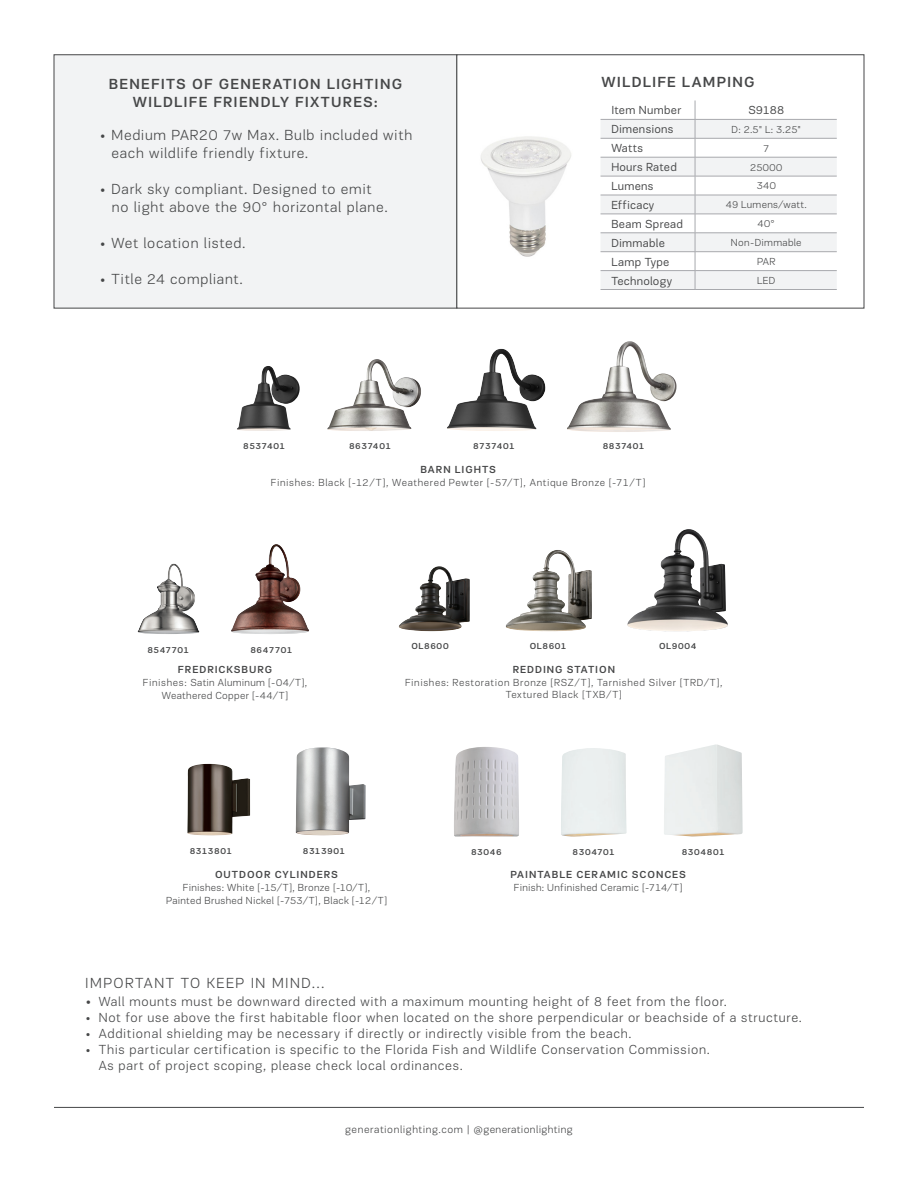
<style>
.page{position:relative;width:918px;height:1188px;background:#fff}
.page>*{position:absolute;margin:0;border:0;box-sizing:border-box;transform-origin:0 0}
.t1{font:300 15px/18px "PF Encore Sans Pro";letter-spacing:.045em;color:#464748}
.Collection_Name_-_La{font:500 15px/18px "PF Encore Sans Pro";letter-spacing:.08em;color:#464748;text-align:center}
.t2{font:300 15px "PF Encore Sans Pro";letter-spacing:.095em;color:#464748}
.t3{font:300 13.5px "PF Encore Sans Pro";letter-spacing:.05em;color:#464748}
.Final_ProductSKU{font:12px "PF Encore Sans Pro";letter-spacing:.02em;color:#464748}
.Final_RomanceCopy{font:300 10.8px "PF Encore Sans Pro";letter-spacing:.04em;color:#464748}
.Collection_Name_-_La-2{font:300 10.5px/12.6px "PF Encore Sans Pro";letter-spacing:.045em;color:#464748;text-align:center}
.Final_ProductDetails{font:300 10.5px "PF Encore Sans Pro";letter-spacing:.03em;color:#464748}
.Collection_Name_-_La-3{font:300 10.5px/12.6px "PF Encore Sans Pro";letter-spacing:.025em;color:#464748;text-align:center}
.Collection_Name_-_La-4{font:300 10.5px "PF Encore Sans Pro";letter-spacing:.065em;color:#464748}
.t4{font:500 9px "PF Encore Sans Pro";letter-spacing:.055em;color:#464748}
.t5{font:500 9px "PF Encore Sans Pro";letter-spacing:.035em;color:#464748}
.s1{font-weight:500}
.s2{font-size:15px}
</style>
<div class="page">
<div style="left:54px;top:55px;width:403px;height:253px;background:#f2f3f4"></div>
<svg style="left:601px;top:100px;width:236px;height:189px"></svg>
<hr style="left:601px;top:138px;width:94px;height:1px;background:#a8a9ad">
<hr style="left:695px;top:138px;width:142px;height:1px;background:#a8a9ad">
<hr style="left:601px;top:119px;width:94px;height:1px;background:#a8a9ad">
<hr style="left:695px;top:119px;width:142px;height:1px;background:#a8a9ad">
<hr style="left:601px;top:157px;width:94px;height:1px;background:#a8a9ad">
<hr style="left:695px;top:157px;width:142px;height:1px;background:#a8a9ad">
<hr style="left:601px;top:233px;width:94px;height:1px;background:#a8a9ad">
<hr style="left:695px;top:233px;width:142px;height:1px;background:#a8a9ad">
<hr style="left:601px;top:214px;width:94px;height:1px;background:#a8a9ad">
<hr style="left:695px;top:214px;width:142px;height:1px;background:#a8a9ad">
<hr style="left:601px;top:251px;width:94px;height:1px;background:#a8a9ad">
<hr style="left:695px;top:251px;width:142px;height:1px;background:#a8a9ad">
<hr style="left:601px;top:289px;width:94px;height:1px;background:#a8a9ad">
<hr style="left:695px;top:289px;width:142px;height:1px;background:#a8a9ad">
<hr style="left:601px;top:270px;width:94px;height:1px;background:#a8a9ad">
<hr style="left:695px;top:270px;width:142px;height:1px;background:#a8a9ad">
<hr style="left:601px;top:176px;width:94px;height:1px;background:#a8a9ad">
<hr style="left:695px;top:176px;width:142px;height:1px;background:#a8a9ad">
<hr style="left:601px;top:195px;width:94px;height:1px;background:#a8a9ad">
<hr style="left:695px;top:195px;width:142px;height:1px;background:#a8a9ad">
<img style="left:481px;top:136px;width:90px;height:121px">
<img style="left:237px;top:366px;width:63px;height:65px">
<img style="left:327px;top:359px;width:94px;height:72px">
<img style="left:447px;top:349px;width:99px;height:82px">
<img style="left:567px;top:341px;width:109px;height:91px">
<img style="left:399px;top:566px;width:71px;height:65px">
<img style="left:506px;top:550px;width:86px;height:81px">
<img style="left:627px;top:529px;width:101px;height:102px">
<img style="left:138px;top:564px;width:61px;height:70px">
<img style="left:231px;top:544px;width:78px;height:90px">
<img style="left:187px;top:764px;width:63px;height:71px">
<img style="left:296px;top:747px;width:70px;height:88px">
<img style="left:664px;top:744px;width:79px;height:93px">
<img style="left:454px;top:747px;width:65px;height:90px">
<img style="left:561px;top:748px;width:66px;height:89px">
<hr style="left:54px;top:1107px;width:810px;height:1px;background:#464748">
<p class="Collection_Name_-_La" style="left:109px;top:75px;width:295px">BENEFITS OF GENERATION LIGHTING<br>WILDLIFE FRIENDLY FIXTURES:</p>
<p class="t1" style="left:111px;top:126px;width:302px;text-indent:-12px">• Medium PAR20 7w Max. Bulb included with each wildlife friendly fixture.</p>
<p class="t1" style="left:112px;top:180px;width:277px;text-indent:-12px">• Dark sky compliant. Designed to emit no light above the 90° horizontal plane.</p>
<p class="t1" style="left:100px;top:234px;width:147px">• Wet location listed.</p>
<p class="t1" style="left:100px;top:270px;width:145px">• Title 24 compliant.</p>
<p class="Collection_Name_-_La" style="left:602px;top:73px;width:154px">WILDLIFE LAMPING</p>
<p class="Final_ProductSKU" style="left:611px;top:103px;width:71px">Item Number</p>
<p class="Final_ProductSKU" style="left:748px;top:103px;width:37px">S9188</p>
<p class="Final_ProductSKU" style="left:611px;top:122px;width:64px">Dimensions</p>
<p class="Final_ProductDetails" style="left:732px;top:123px;width:71px">D: 2.5" L: 3.25"</p>
<p class="Final_ProductSKU" style="left:611px;top:141px;width:33px">Watts</p>
<p class="Final_ProductDetails" style="left:763px;top:142px;width:8px">7</p>
<p class="Final_ProductSKU" style="left:611px;top:160px;width:67px">Hours Rated</p>
<p class="Final_ProductDetails" style="left:750px;top:161px;width:34px">25000</p>
<p class="Final_ProductSKU" style="left:611px;top:179px;width:44px">Lumens</p>
<p class="Final_ProductDetails" style="left:757px;top:180px;width:21px">340</p>
<p class="Final_ProductSKU" style="left:611px;top:198px;width:44px">Efficacy</p>
<p class="Final_ProductDetails" style="left:726px;top:199px;width:83px">49 Lumens/watt.</p>
<p class="Final_ProductSKU" style="left:611px;top:217px;width:73px">Beam Spread</p>
<p class="Final_ProductDetails" style="left:758px;top:218px;width:19px">40°</p>
<p class="Final_ProductSKU" style="left:611px;top:236px;width:55px">Dimmable</p>
<p class="Final_ProductDetails" style="left:731px;top:237px;width:72px">Non-Dimmable</p>
<p class="Final_ProductSKU" style="left:611px;top:255px;width:60px">Lamp Type</p>
<p class="Final_ProductDetails" style="left:757px;top:256px;width:20px">PAR</p>
<p class="Final_ProductSKU" style="left:611px;top:274px;width:62px">Technology</p>
<p class="Final_ProductDetails" style="left:757px;top:274px;width:20px">LED</p>
<p class="t4" style="left:243px;top:440px;width:43px">8537401</p>
<p class="t4" style="left:349px;top:440px;width:43px">8637401</p>
<p class="t5" style="left:473px;top:440px;width:43px">8737401</p>
<p class="t4" style="left:603px;top:440px;width:43px">8837401</p>
<p class="Collection_Name_-_La-2" style="left:271px;top:464px;width:376px"><span class="s1">BARN LIGHTS<br></span>Finishes: Black [-12/T], Weathered Pewter [-57/T], Antique Bronze [-71/T]</p>
<p class="t4" style="left:147px;top:644px;width:43px">8547701</p>
<p class="t4" style="left:250px;top:644px;width:43px">8647701</p>
<p class="Collection_Name_-_La-2" style="left:143px;top:664px;width:166px"><span class="s1">FREDRICKSBURG<br></span>Finishes: Satin Aluminum [-04/T],<br>Weathered Copper [-44/T]</p>
<p class="t4" style="left:411px;top:641px;width:39px">OL8600</p>
<p class="t4" style="left:530px;top:641px;width:38px">OL8601</p>
<p class="t4" style="left:659px;top:641px;width:39px">OL9004</p>
<p class="Collection_Name_-_La-2" style="left:405px;top:663px;width:319px"><span class="s1">REDDING STATION<br></span>Finishes: Restoration Bronze [RSZ/T], Tarnished Silver [TRD/T],</p>
<p class="Collection_Name_-_La-4" style="left:506px;top:689px;width:118px">Textured Black [TXB/T]</p>
<p class="t4" style="left:190px;top:845px;width:44px">8313801</p>
<p class="t4" style="left:303px;top:845px;width:44px">8313901</p>
<p class="Collection_Name_-_La-2" style="left:166px;top:869px;width:223px"><span class="s1">OUTDOOR CYLINDERS<br></span>Finishes: White [-15/T], Bronze [-10/T],<br>Painted Brushed Nickel [-753/T], Black [-12/T]</p>
<p class="t4" style="left:471px;top:847px;width:32px">83046</p>
<p class="t4" style="left:573px;top:847px;width:44px">8304701</p>
<p class="t4" style="left:682px;top:847px;width:44px">8304801</p>
<p class="Collection_Name_-_La-3" style="left:510px;top:869px;width:177px"><span class="s1">PAINTABLE CERAMIC SCONCES<br></span>Finish: Unfinished Ceramic [-714/T]</p>
<p class="t2" style="left:85px;top:974px;width:241px">IMPORTANT TO KEEP IN MIND...</p>
<p class="t3" style="left:85px;top:993px;width:643px"><span class="s2">•</span> Wall mounts must be downward directed with a maximum mounting height of 8 feet from the floor.</p>
<p class="t3" style="left:85px;top:1009px;width:718px">• Not for use above the first habitable floor when located on the shore perpendicular or beachside of a structure.</p>
<p class="t3" style="left:85px;top:1026px;width:548px">• Additional shielding may be necessary if directly or indirectly visible from the beach.</p>
<p class="t3" style="left:85px;top:1042px;width:626px">• This particular certification is specific to the Florida Fish and Wildlife Conservation Commission.</p>
<p class="t3" style="left:99px;top:1058px;width:365px">As part of project scoping, please check local ordinances.</p>
<p class="Final_RomanceCopy" style="left:345px;top:1123px;width:229px">generationlighting.com | @generationlighting</p>
</div>
